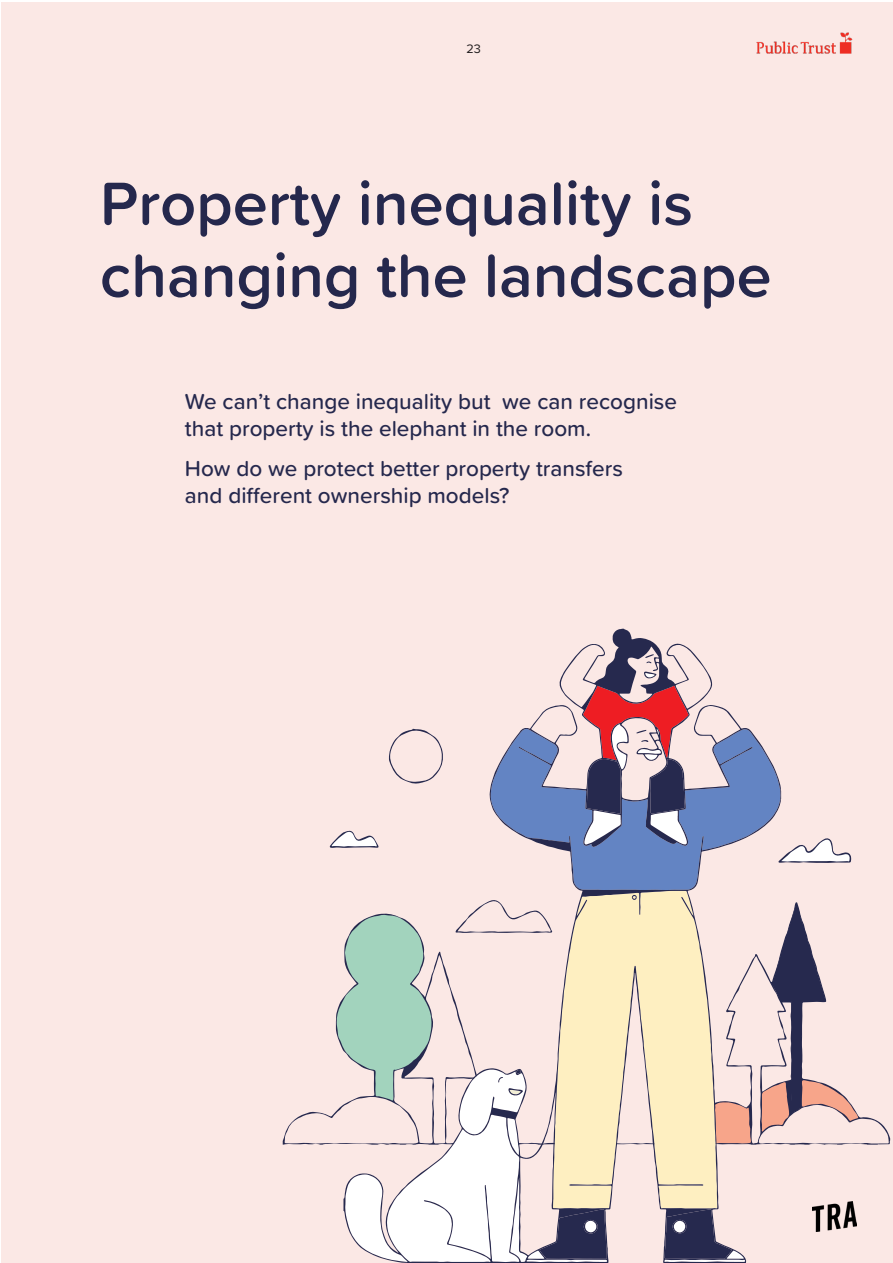
<style>
.page{position:relative;width:893px;height:1263px;background:#fff}
.page>*{position:absolute;margin:0;border:0;box-sizing:border-box;transform-origin:0 0}
.Page_header{font:600 63px/72px "Proxima Soft";color:#25284d}
.Intro_para{font:500 22.5px/27px "Proxima Soft";color:#25284d}
.t1{font:12.75px "Proxima Soft";color:#231f20}
</style>
<div class="page">
<div style="left:1px;top:2px;width:892px;height:1261px;background:#fbe8e5"></div>
<svg style="left:283px;top:902px;width:607px;height:243px"></svg>
<svg style="left:781px;top:838px;width:70px;height:25px"></svg>
<svg style="left:329px;top:832px;width:14px;height:16px"></svg>
<svg style="left:343px;top:629px;width:438px;height:634px"></svg>
<svg style="left:632px;top:895px;width:5px;height:5px"></svg>
<svg style="left:583px;top:686px;width:106px;height:159px"></svg>
<svg style="left:664px;top:1209px;width:81px;height:53px"></svg>
<svg style="left:336px;top:899px;width:271px;height:363px"></svg>
<svg style="left:644px;top:671px;width:13px;height:8px"></svg>
<svg style="left:645px;top:654px;width:9px;height:9px"></svg>
<p class="t1" style="left:466px;top:39px;width:20px">2323</p>
<p class="Page_header" style="left:100px;top:165px;width:673px">Property inequality is changing the landscape</p>
<p class="Intro_para" style="left:185px;top:387px;width:494px">We can’t change inequality but we can recognise that property is the elephant in the room.</p>
<p class="Intro_para" style="left:185px;top:453px;width:440px">How do we protect better property transfers and different ownership models?</p>
</div>
